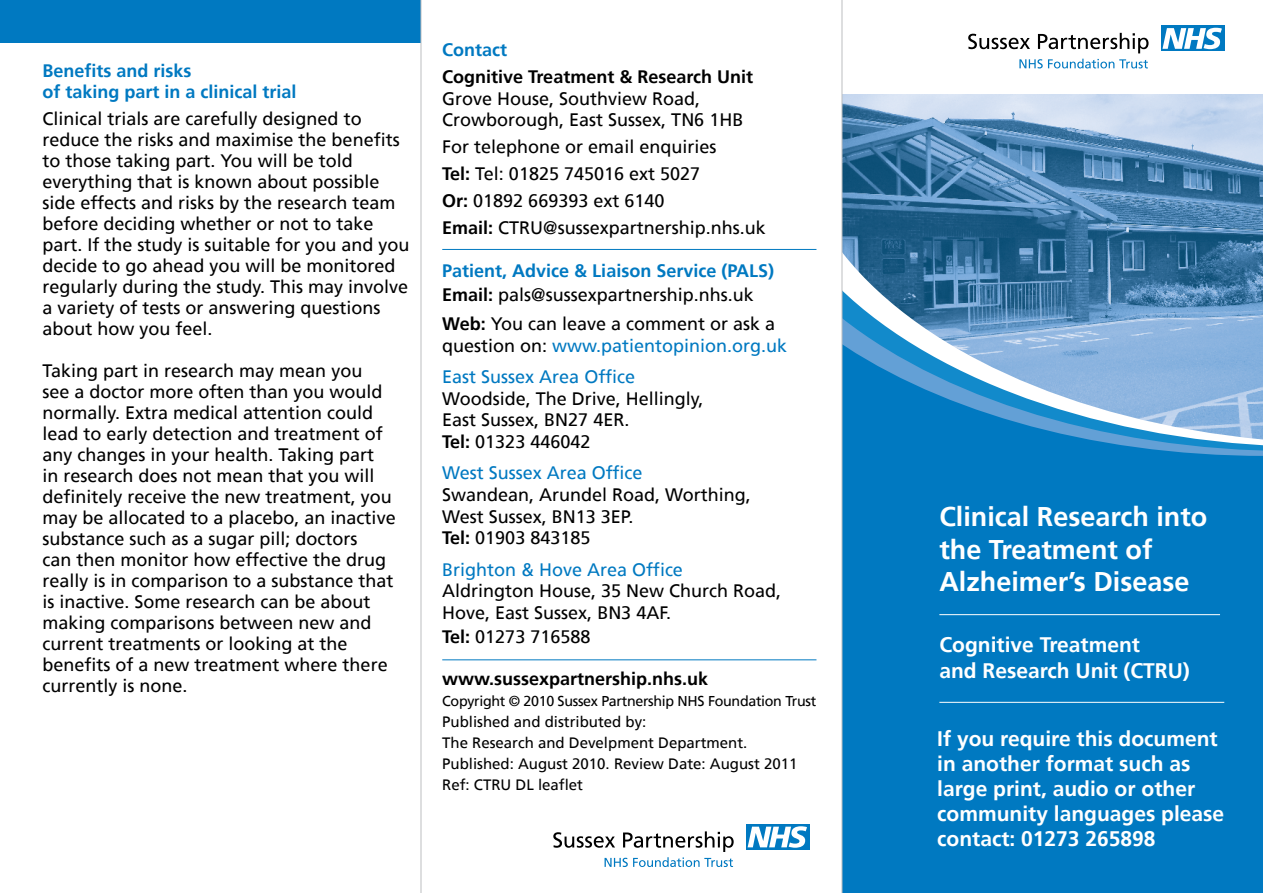
<style>
.page{position:relative;width:1263px;height:893px;background:#fff}
.page>*{position:absolute;margin:0;border:0;box-sizing:border-box;transform-origin:0 0}
.t1{font:700 27px/32.4px "Frutiger";color:#fff}
.t2{font:700 21px/25.2px "Frutiger";color:#fff}
.t3{font:18px/21px "Frutiger";color:#000}
.t4{font:700 18px/24px "Frutiger";color:#0079c1}
.t5{font:18px "Frutiger";color:#0079c1}
.t6{font:700 18px "Frutiger";color:#000}
.t7{font:15px/21px "Frutiger";color:#000}
.t8{font:14.25px "Frutiger";letter-spacing:-.02em;color:#000}
.s1{font-weight:700}
.s2{color:#000}
.s3{font-weight:400;color:#000}
.s4{color:#0079c1}
</style>
<div class="page">
<div style="left:0;top:0;width:421px;height:43px;background:#0079c1"></div>
<div style="left:837px;top:146px;width:426px;height:747px;background:#0079c1"></div>
<svg style="left:1170px;top:451px;width:93px;height:5px"></svg>
<svg style="left:1136px;top:447px;width:127px;height:4px"></svg>
<svg style="left:1098px;top:441px;width:165px;height:6px"></svg>
<img style="left:843px;top:94px;width:420px;height:345px">
<svg style="left:968px;top:34px;width:62px;height:15px"></svg>
<svg style="left:1038px;top:33px;width:110px;height:20px"></svg>
<div style="left:1161px;top:26px;width:63px;height:25px;background:#0079c1"></div>
<svg style="left:1162px;top:28px;width:60px;height:21px"></svg>
<svg style="left:1019px;top:59px;width:129px;height:9px"></svg>
<div style="left:801px;top:0;width:41px;height:893px;background:#fff"></div>
<hr style="left:442px;top:249px;width:374px;height:1px;background:#0079c1">
<hr style="left:442px;top:659px;width:374px;height:1px;background:#0079c1">
<hr style="left:939px;top:614px;width:281px;height:1px;background:#fff">
<hr style="left:939px;top:702px;width:285px;height:1px;background:#fff">
<hr style="left:421px;top:0;width:1px;height:893px;background:#bcbec0">
<hr style="left:842px;top:0;width:1px;height:893px;background:#bcbec0">
<div style="left:746px;top:824px;width:63px;height:26px;background:#0079c1"></div>
<svg style="left:748px;top:826px;width:59px;height:22px"></svg>
<svg style="left:553px;top:831px;width:181px;height:36px"></svg>
<p class="t4" style="left:43px;top:61px;width:256px;line-height:21px">Benefits and risks<br>of taking part in a clinical trial</p>
<p class="t3" style="left:43px;top:109px;width:369px">Clinical trials are carefully designed to reduce the risks and maximise the benefits to those taking part. You will be told everything that is known about possible side effects and risks by the research team before deciding whether or not to take part. If the study is suitable for you and you decide to go ahead you will be monitored regularly during the study. This may involve a variety of tests or answering questions about how you feel.</p>
<p class="t3" style="left:43px;top:361px;width:355px">Taking part in research may mean you<br>see a doctor more often than you would normally. Extra medical attention could lead to early detection and treatment of any changes in your health. Taking part<br>in research does not mean that you will definitely receive the new treatment, you may be allocated to a placebo, an inactive substance such as a sugar pill; doctors<br>can then monitor how effective the drug really is in comparison to a substance that is inactive. Some research can be about making comparisons between new and current treatments or looking at the benefits of a new treatment where there currently is none.</p>
<p class="t4" style="left:442px;top:38px;width:66px">Contact</p>
<p class="t6" style="left:442px;top:66px;width:312px">Cognitive Treatment &amp; Research Unit</p>
<p class="t3" style="left:442px;top:88px;width:303px;line-height:21.6px">Grove House, Southview Road,<br>Crowborough, East Sussex, TN6 1HB</p>
<p class="t3" style="left:442px;top:134px;width:325px;line-height:27px">For telephone or email enquiries<br><span class="s1">Tel:</span> Tel: 01825 745016 ext 5027<br><span class="s1">Or:</span> 01892 669393 ext 6140<br><span class="s1">Email:</span> CTRU@sussexpartnership.nhs.uk</p>
<p class="t4" style="left:442px;top:259px;width:333px">Patient, Advice &amp; Liaison Service (PALS)<br><span class="s2">Email:</span> <span class="s3">pals@sussexpartnership.nhs.uk</span></p>
<p class="t3" style="left:442px;top:313px;width:347px;line-height:21.6px"><span class="s1">Web:</span> You can leave a comment or ask a question on: <span class="s4">www.patientopinion.org.uk</span></p>
<p class="t5" style="left:442px;top:366px;width:194px">East Sussex Area Office</p>
<p class="t3" style="left:442px;top:388px;width:263px;line-height:21.6px">Woodside, The Drive, Hellingly,<br>East Sussex, BN27 4ER.<br><span class="s1">Tel:</span> 01323 446042</p>
<p class="t5" style="left:442px;top:462px;width:202px">West Sussex Area Office</p>
<p class="t3" style="left:442px;top:484px;width:310px;line-height:21.6px">Swandean, Arundel Road, Worthing,<br>West Sussex, BN13 3EP.<br><span class="s1">Tel:</span> 01903 843185</p>
<p class="t5" style="left:442px;top:559px;width:242px">Brighton &amp; Hove Area Office</p>
<p class="t3" style="left:442px;top:580px;width:341px;line-height:21.6px">Aldrington House, 35 New Church Road,<br>Hove, East Sussex, BN3 4AF.</p>
<p class="t3" style="left:442px;top:626px;width:150px"><span class="s1">Tel:</span> 01273 716588</p>
<p class="t6" style="left:442px;top:669px;width:268px">www.sussexpartnership.nhs.uk</p>
<p class="t8" style="left:442px;top:693px;width:375px">Copyright © 2010 Sussex Partnership NHS Foundation Trust</p>
<p class="t7" style="left:442px;top:712px;width:357px">Published and distributed by:<br>The Research and Develpment Department.<br>Published: August 2010. Review Date: August 2011<br>Ref: CTRU DL leaflet</p>
<h1 class="t1" style="left:939px;top:501px;width:270px">Clinical Research into the Treatment of<br>Alzheimer’s Disease</h1>
<p class="t2" style="left:939px;top:632px;width:252px">Cognitive Treatment<br>and Research Unit (CTRU)</p>
<p class="t2" style="left:937px;top:726px;width:288px">If you require this document in another format such as large print, audio or other community languages please contact: 01273 265898</p>
</div>
